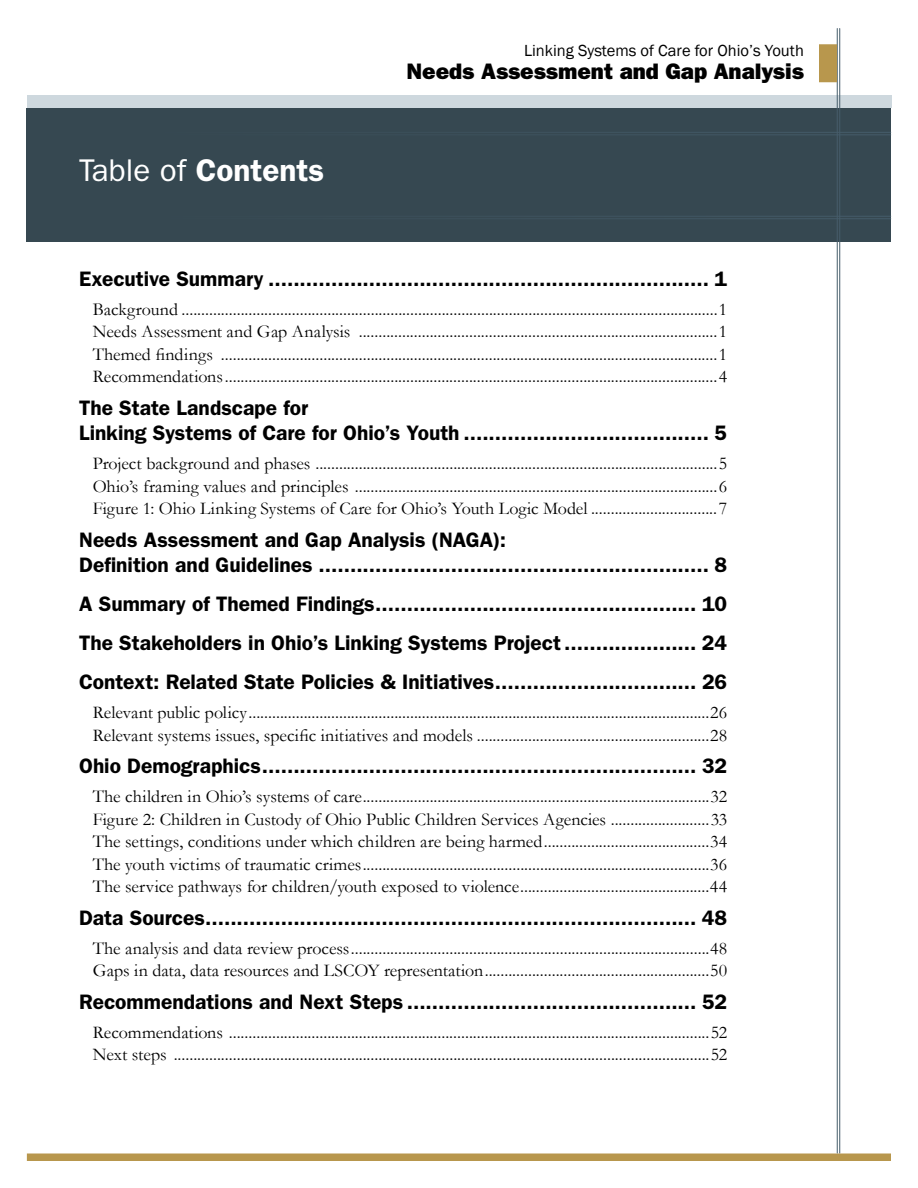
<style>
.page{position:relative;width:918px;height:1188px;background:#fff}
.page>*{position:absolute;margin:0;border:0;box-sizing:border-box;transform-origin:0 0}
.t1{font:600 31.5px "ITC Franklin Gothic Std";color:#fff}
.t2{font:22.5px "ITC Franklin Gothic Std Hvy";color:#000}
.TOC_Heading_Text{font:600 21px/25.5px "ITC Franklin Gothic Std";color:#000}
.t3{font:18px "Garamond";color:#000}
.t4{font:16.5px "Franklin Gothic";color:#000}
.s1{font-weight:400}
</style>
<div class="page">
<div style="left:27px;top:95px;width:864px;height:12px;background:#ced8de"></div>
<div style="left:27px;top:1154px;width:864px;height:7px;background:#b8974d"></div>
<div style="left:27px;top:108px;width:864px;height:134px;background:#364851"></div>
<hr style="left:128px;top:132px;width:763px;height:1px;background:#465d6b">
<hr style="left:128px;top:135px;width:763px;height:1px;background:#465d6b">
<hr style="left:128px;top:216px;width:763px;height:1px;background:#465d6b">
<hr style="left:128px;top:218px;width:763px;height:1px;background:#465d6b">
<hr style="left:837px;top:28px;width:1px;height:1125px;background:#465d6b">
<hr style="left:839px;top:28px;width:1px;height:1125px;background:#465d6b">
<div style="left:819px;top:44px;width:18px;height:38px;background:#b8974d"></div>
<p class="t1" style="left:79px;top:152px;width:247px"><span class="s1">Table of</span> Contents</p>
<p class="t4" style="left:524px;top:40px;width:281px">Linking Systems of Care for Ohio’s Youth</p>
<p class="t2" style="left:406px;top:58px;width:399px">Needs Assessment and Gap Analysis</p>
<p class="TOC_Heading_Text" style="left:79px;top:266px;width:650px">Executive Summary ...................................................................... 1</p>
<p class="t3" style="left:93px;top:298px;width:636px">Background ........................................................................................................................................1</p>
<p class="t3" style="left:93px;top:321px;width:636px">Needs Assessment and Gap Analysis ...........................................................................................1</p>
<p class="t3" style="left:93px;top:343px;width:636px">Themed findings ..............................................................................................................................1</p>
<p class="t3" style="left:93px;top:366px;width:636px">Recommendations.............................................................................................................................4</p>
<p class="TOC_Heading_Text" style="left:79px;top:395px;width:650px">The State Landscape for<br>Linking Systems of Care for Ohio’s Youth ....................................... 5</p>
<p class="t3" style="left:93px;top:453px;width:636px">Project background and phases ......................................................................................................5</p>
<p class="t3" style="left:93px;top:475px;width:636px">Ohio’s framing values and principles ............................................................................................6</p>
<p class="t3" style="left:93px;top:498px;width:636px">Figure 1: Ohio Linking Systems of Care for Ohio’s Youth Logic Model ................................7</p>
<p class="TOC_Heading_Text" style="left:79px;top:527px;width:650px">Needs Assessment and Gap Analysis (NAGA):<br>Definition and Guidelines .............................................................. 8</p>
<p class="TOC_Heading_Text" style="left:79px;top:591px;width:649px">A Summary of Themed Findings................................................... 10</p>
<p class="TOC_Heading_Text" style="left:79px;top:630px;width:650px">The Stakeholders in Ohio’s Linking Systems Project..................... 24</p>
<p class="TOC_Heading_Text" style="left:79px;top:669px;width:650px">Context: Related State Policies &amp; Initiatives................................ 26</p>
<p class="t3" style="left:93px;top:702px;width:636px">Relevant public policy.....................................................................................................................26</p>
<p class="t3" style="left:93px;top:724px;width:636px">Relevant systems issues, specific initiatives and models ...........................................................28</p>
<p class="TOC_Heading_Text" style="left:79px;top:753px;width:650px">Ohio Demographics..................................................................... 32</p>
<p class="t3" style="left:93px;top:786px;width:636px">The children in Ohio’s systems of care........................................................................................32</p>
<p class="t3" style="left:93px;top:808px;width:636px">Figure 2: Children in Custody of Ohio Public Children Services Agencies .........................33</p>
<p class="t3" style="left:93px;top:831px;width:636px">The settings, conditions under which children are being harmed..........................................34</p>
<p class="t3" style="left:93px;top:853px;width:636px">The youth victims of traumatic crimes........................................................................................36</p>
<p class="t3" style="left:93px;top:876px;width:636px">The service pathways for children/youth exposed to violence................................................44</p>
<p class="TOC_Heading_Text" style="left:79px;top:905px;width:649px">Data Sources.............................................................................. 48</p>
<p class="t3" style="left:93px;top:937px;width:636px">The analysis and data review process...........................................................................................48</p>
<p class="t3" style="left:93px;top:960px;width:636px">Gaps in data, data resources and LSCOY representation.........................................................50</p>
<p class="TOC_Heading_Text" style="left:79px;top:989px;width:649px">Recommendations and Next Steps .............................................. 52</p>
<p class="t3" style="left:93px;top:1021px;width:636px">Recommendations ..........................................................................................................................52</p>
<p class="t3" style="left:93px;top:1044px;width:636px">Next steps ........................................................................................................................................52</p>
</div>
